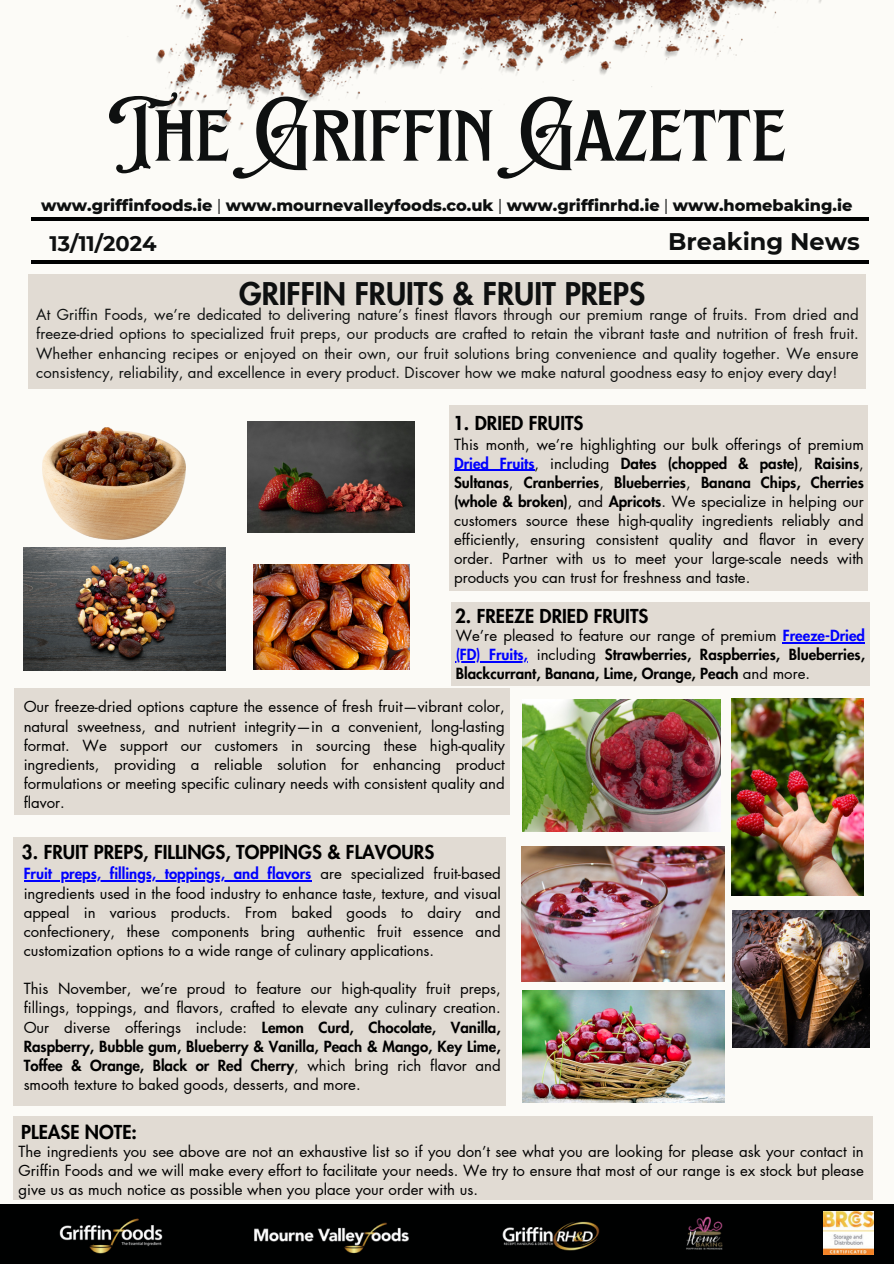
<style>
.page{position:relative;width:894px;height:1264px;background:#fff}
.page>*{position:absolute;margin:0;border:0;box-sizing:border-box;transform-origin:0 0}
.t1{font:88.5px "EFCO Brookshire";color:#0e1010}
.t2{font:800 30.6px "Futura LT Pro";color:#0e1010}
.t3{font:700 24px "Montserrat";color:#0e1010}
.t4{font:700 21px "Montserrat";color:#0e1010}
.t5{font:800 18.75px "Futura LT Pro";color:#000}
.t6{font:800 16.05px "Montserrat";color:#0e1010}
.t7{font:15px/19.2px "Futura LT Pro";color:#000;text-align:justify}
.t8{font:15px/19.2px "Futura LT Pro";color:#0e1010;text-align:justify}
.t9{font:800 15px/19.2px "Futura LT Pro";color:#000}
.s1{font-weight:400}
.s2{font-weight:800;color:#00f}
.s3{font-weight:800}
.s4{color:#00f}
</style>
<div class="page">
<div style="left:0;top:0;width:893px;height:1263px;background:#fcfbf7"></div>
<div style="left:0;top:1204px;width:893px;height:59px;background:#000101"></div>
<hr style="left:31px;top:217px;width:837px;height:4px;background:#000101">
<hr style="left:31px;top:261px;width:837px;height:3px;background:#000101">
<img style="left:686px;top:1216px;width:37px;height:34px">
<img style="left:500px;top:1199px;width:102px;height:52px">
<img style="left:254px;top:1222px;width:155px;height:32px">
<img style="left:59px;top:1218px;width:104px;height:36px">
<img style="left:823px;top:1211px;width:50px;height:43px">
<img style="left:155px;top:0;width:667px;height:130px">
<div style="left:449px;top:405px;width:418px;height:185px;background:#e1dbd3"></div>
<div style="left:29px;top:274px;width:836px;height:115px;background:#e1dbd3"></div>
<div style="left:14px;top:688px;width:495px;height:127px;background:#e1dbd3"></div>
<div style="left:14px;top:1116px;width:858px;height:83px;background:#e1dbd3"></div>
<div style="left:14px;top:837px;width:492px;height:268px;background:#e1dbd3"></div>
<div style="left:451px;top:603px;width:418px;height:83px;background:#e1dbd3"></div>
<img style="left:248px;top:421px;width:166px;height:112px">
<img style="left:253px;top:565px;width:156px;height:104px">
<img style="left:24px;top:547px;width:201px;height:123px">
<img style="left:42px;top:427px;width:143px;height:112px">
<img style="left:521px;top:846px;width:203px;height:135px">
<img style="left:732px;top:910px;width:137px;height:137px">
<img style="left:731px;top:698px;width:131px;height:197px">
<img style="left:522px;top:990px;width:202px;height:112px">
<img style="left:522px;top:699px;width:198px;height:132px">
<hr style="left:454px;top:470px;width:80px;height:1px;background:#00f">
<hr style="left:24px;top:880px;width:287px;height:1px;background:#00f">
<hr style="left:782px;top:642px;width:82px;height:1px;background:#00f">
<hr style="left:455px;top:661px;width:73px;height:1px;background:#00f">
<p class="t1" style="left:108px;top:79px;width:679px">The Griffin Gazette</p>
<p class="t6" style="left:41px;top:196px;width:812px">www.griffinfoods.ie <span class="s1">|</span> www.mournevalleyfoods.co.uk <span class="s1">|</span> www.griffinrhd.ie <span class="s1">|</span> www.homebaking.ie</p>
<p class="t4" style="left:49px;top:230px;width:109px">13/11/2024</p>
<h4 class="t3" style="left:668px;top:227px;width:193px">Breaking News</h4>
<p class="t2" style="left:239px;top:280px;width:407px">GRIFFIN FRUITS &amp; FRUIT PREPS</p>
<p class="t8" style="left:36px;top:306px;width:823px">At Griffin Foods, we’re dedicated to delivering nature’s finest flavors through our premium range of fruits. From dried and freeze-dried options to specialized fruit preps, our products are crafted to retain the vibrant taste and nutrition of fresh fruit.<br>Whether enhancing recipes or enjoyed on their own, our fruit solutions bring convenience and quality together. We ensure consistency, reliability, and excellence in every product. Discover how we make natural goodness easy to enjoy every day!</p>
<p class="t5" style="left:453px;top:414px;width:132px">1. DRIED FRUITS</p>
<p class="t7" style="left:454px;top:435px;width:411px">This month, we’re highlighting our bulk offerings of premium <span class="s2">Dried Fruits</span>, including <span class="s3">Dates (chopped &amp; paste)</span>, <span class="s3">Raisins</span>, <span class="s3">Sultanas</span>, <span class="s3">Cranberries</span>, <span class="s3">Blueberries</span>, <span class="s3">Banana Chips, Cherries (whole &amp; broken)</span>, and <span class="s3">Apricots</span>. We specialize in helping our customers source these high-quality ingredients reliably and efficiently, ensuring consistent quality and flavor in every order. Partner with us to meet your large-scale needs with products you can trust for freshness and taste.</p>
<p class="t5" style="left:455px;top:608px;width:195px">2. FREEZE DRIED FRUITS</p>
<p class="t7" style="left:455px;top:626px;width:410px">We’re pleased to feature our range of premium <span class="s2">Freeze-Dried</span></p>
<p class="t9" style="left:455px;top:645px;width:410px"><span class="s4">(FD) Fruits,</span> <span class="s1">including</span> Strawberries, Raspberries, Blueberries,<br>Blackcurrant, Banana, Lime, Orange, Peach <span class="s1">and more.</span></p>
<p class="t7" style="left:24px;top:698px;width:482px">Our freeze-dried options capture the essence of fresh fruit—vibrant color, natural sweetness, and nutrient integrity—in a convenient, long-lasting format. We support our customers in sourcing these high-quality ingredients, providing a reliable solution for enhancing product formulations or meeting specific culinary needs with consistent quality and flavor.</p>
<p class="t5" style="left:22px;top:843px;width:414px">3. FRUIT PREPS, FILLINGS, TOPPINGS &amp; FLAVOURS</p>
<p class="t7" style="left:24px;top:865px;width:478px"><span class="s2">Fruit preps, fillings, toppings, and flavors</span> are specialized fruit-based ingredients used in the food industry to enhance taste, texture, and visual appeal in various products. From baked goods to dairy and confectionery, these components bring authentic fruit essence and customization options to a wide range of culinary applications.</p>
<h4 class="t7" style="left:24px;top:979px;width:478px">This November, we’re proud to feature our high-quality fruit preps, fillings, toppings, and flavors, crafted to elevate any culinary creation.<br>Our diverse offerings include: <span class="s3">Lemon Curd, Chocolate, Vanilla, Raspberry, Bubble gum, Blueberry &amp; Vanilla, Peach &amp; Mango, Key Lime, Toffee &amp; Orange, Black or Red Cherry</span>, which bring rich flavor and smooth texture to baked goods, desserts, and more.</h4>
<p class="t5" style="left:21px;top:1123px;width:117px">PLEASE NOTE:</p>
<p class="t7" style="left:19px;top:1142px;width:846px">The ingredients you see above are not an exhaustive list so if you don’t see what you are looking for please ask your contact in Griffin Foods and we will make every effort to facilitate your needs. We try to ensure that most of our range is ex stock but please give us as much notice as possible when you place your order with us.</p>
</div>
